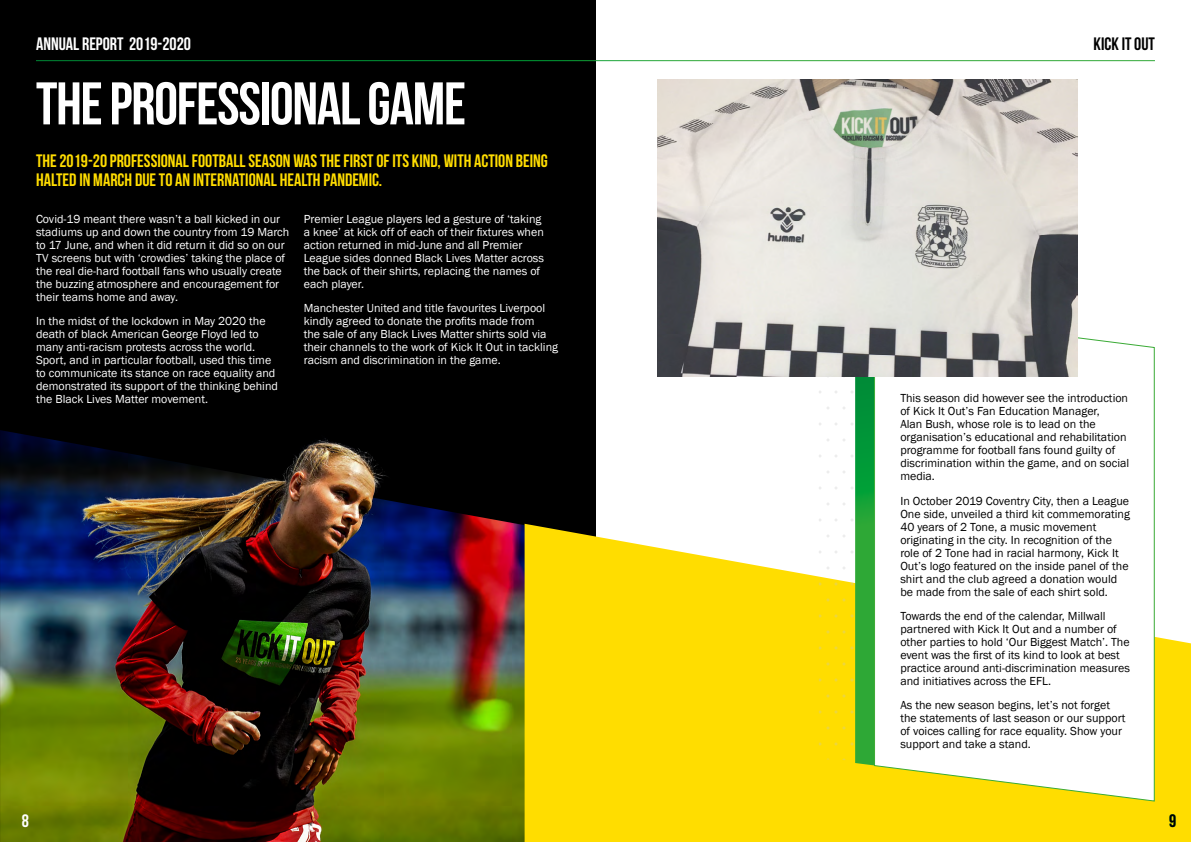
<style>
.page{position:relative;width:1191px;height:842px;background:#fff}
.page>*{position:absolute;margin:0;border:0;box-sizing:border-box;transform-origin:0 0}
.t1{font:700 60px "Bebas Neue";letter-spacing:-.02em;color:#fff}
.t2{font:18px/19px "Bebas Neue";color:#fd0}
.t3{font:18px "Bebas Neue";color:#fff}
.t4{font:18px "Bebas Neue";color:#000}
.t5{font:12px/13px "Franklin Gothic";color:#fff}
.t6{font:12px/13px "Franklin Gothic";color:#000}
</style>
<div class="page">
<div style="left:0;top:0;width:595px;height:842px;background:#000"></div>
<img style="left:0;top:430px;width:526px;height:412px">
<svg style="left:524px;top:524px;width:667px;height:318px;background:#f6d917"></svg>
<svg style="left:818px;top:376px;width:55px;height:393px"></svg>
<svg style="left:855px;top:376px;width:18px;height:389px;background:#21a237"></svg>
<svg style="left:873px;top:311px;width:282px;height:491px"></svg>
<img style="left:658px;top:79px;width:419px;height:297px">
<img style="left:264px;top:430px;width:262px;height:83px">
<hr style="left:36px;top:60px;width:1119px;height:1px;background:#fff">
<h2 class="t3" style="left:36px;top:33px;width:156px">ANNUAL REPORT 2019-2020</h2>
<h1 class="t1" style="left:36px;top:71px;width:431px">THE PROFESSIONAL GAME</h1>
<h2 class="t2" style="left:36px;top:151px;width:513px">THE 2019-20 PROFESSIONAL FOOTBALL SEASON WAS THE FIRST OF ITS KIND, WITH ACTION BEING<br>HALTED IN MARCH DUE TO AN INTERNATIONAL HEALTH PANDEMIC.</h2>
<p class="t5" style="left:36px;top:212px;width:255px">Covid-19 meant there wasn’t a ball kicked in our stadiums up and down the country from 19 March to 17 June, and when it did return it did so on our TV screens but with ‘crowdies’ taking the place of the real die-hard football fans who usually create the buzzing atmosphere and encouragement for their teams home and away.</p>
<p class="t5" style="left:36px;top:315px;width:243px">In the midst of the lockdown in May 2020 the death of black American George Floyd led to many anti-racism protests across the world.<br>Sport, and in particular football, used this time to communicate its stance on race equality and demonstrated its support of the thinking behind the Black Lives Matter movement.</p>
<p class="t5" style="left:304px;top:212px;width:242px">Premier League players led a gesture of ‘taking a knee’ at kick off of each of their fixtures when action returned in mid-June and all Premier League sides donned Black Lives Matter across the back of their shirts, replacing the names of each player.</p>
<p class="t5" style="left:304px;top:302px;width:256px">Manchester United and title favourites Liverpool kindly agreed to donate the profits made from<br>the sale of any Black Lives Matter shirts sold via their channels to the work of Kick It Out in tackling racism and discrimination in the game.</p>
<h2 class="t3" style="left:22px;top:811px;width:9px">8</h2>
<h2 class="t4" style="left:1093px;top:33px;width:63px">KICK IT OUT</h2>
<p class="t6" style="left:900px;top:392px;width:230px">This season did however see the introduction of Kick It Out’s Fan Education Manager,<br>Alan Bush, whose role is to lead on the organisation’s educational and rehabilitation programme for football fans found guilty of discrimination within the game, and on social media.</p>
<p class="t6" style="left:900px;top:494px;width:231px">In October 2019 Coventry City, then a League One side, unveiled a third kit commemorating 40 years of 2 Tone, a music movement originating in the city. In recognition of the role of 2 Tone had in racial harmony, Kick It Out’s logo featured on the inside panel of the shirt and the club agreed a donation would be made from the sale of each shirt sold.</p>
<p class="t6" style="left:900px;top:610px;width:231px">Towards the end of the calendar, Millwall partnered with Kick It Out and a number of other parties to hold ‘Our Biggest Match’. The event was the first of its kind to look at best practice around anti-discrimination measures and initiatives across the EFL.</p>
<p class="t6" style="left:900px;top:699px;width:227px">As the new season begins, let’s not forget the statements of last season or our support of voices calling for race equality. Show your support and take a stand.</p>
<h2 class="t4" style="left:1169px;top:811px;width:9px">9</h2>
</div>
